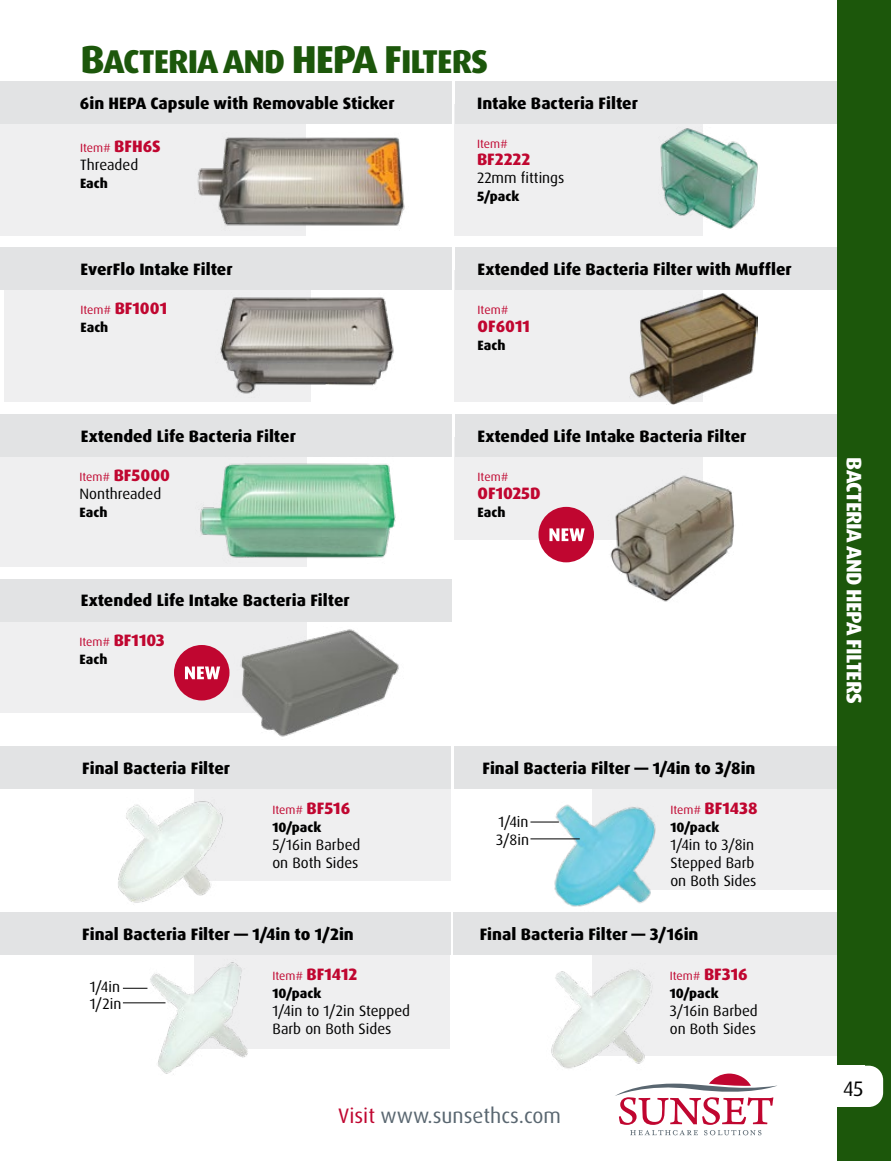
<style>
.page{position:relative;width:891px;height:1161px;background:#fff}
.page>*{position:absolute;margin:0;border:0;box-sizing:border-box;transform-origin:0 0}
.t1{font:800 33px "Dax OT";letter-spacing:-.03em;color:#1c570b}
.t2{font:21px "Dax OT";color:#596670}
.t3{font:800 21px "Dax OT";letter-spacing:-.03em;color:#fff}
.t4{font:21px "Dax OT";color:#000}
.t5{font:800 16.5px "Dax OT";color:#000}
.t6{font:800 16.5px "Dax OT";color:#c00630}
.t7{font:15px/18px "Dax OT";color:#000}
.t8{font:800 13.5px "Dax OT";color:#000}
.t9{font:12px "Dax OT";color:#c00630}
.s1{font-size:39px}
.s2{font-weight:800;font-size:16.5px}
.s3{font-weight:400;font-size:12px}
.s4{color:#c00630}
</style>
<div class="page">
<svg style="left:615px;top:1074px;width:162px;height:61px"></svg>
<div style="left:0;top:104px;width:306px;height:131px;background:#efeff0"></div>
<div style="left:0;top:437px;width:306px;height:130px;background:#efeff0"></div>
<div style="left:0;top:602px;width:306px;height:110px;background:#efeff0"></div>
<div style="left:4px;top:271px;width:306px;height:131px;background:#efeff0"></div>
<div style="left:455px;top:104px;width:248px;height:131px;background:#efeff0"></div>
<div style="left:455px;top:270px;width:248px;height:132px;background:#efeff0"></div>
<div style="left:455px;top:437px;width:248px;height:103px;background:#efeff0"></div>
<div style="left:455px;top:81px;width:390px;height:43px;background:#e2e3e4"></div>
<div style="left:455px;top:247px;width:390px;height:43px;background:#e2e3e4"></div>
<div style="left:455px;top:414px;width:390px;height:43px;background:#e2e3e4"></div>
<div style="left:0;top:81px;width:452px;height:43px;background:#e2e3e4"></div>
<div style="left:0;top:414px;width:452px;height:43px;background:#e2e3e4"></div>
<div style="left:0;top:579px;width:452px;height:43px;background:#e2e3e4"></div>
<div style="left:0;top:247px;width:452px;height:43px;background:#e2e3e4"></div>
<img style="left:197px;top:137px;width:208px;height:89px">
<img style="left:200px;top:457px;width:196px;height:107px">
<img style="left:234px;top:626px;width:165px;height:111px">
<img style="left:660px;top:128px;width:98px;height:101px">
<img style="left:220px;top:292px;width:174px;height:105px">
<img style="left:629px;top:293px;width:129px;height:112px">
<div style="left:593px;top:770px;width:258px;height:120px;background:#efeff0"></div>
<div style="left:194px;top:770px;width:257px;height:111px;background:#efeff0"></div>
<div style="left:593px;top:936px;width:283px;height:120px;background:#efeff0"></div>
<div style="left:194px;top:936px;width:256px;height:112px;background:#efeff0"></div>
<div style="left:454px;top:746px;width:397px;height:43px;background:#e2e3e4"></div>
<div style="left:0;top:746px;width:451px;height:43px;background:#e2e3e4"></div>
<div style="left:454px;top:912px;width:422px;height:43px;background:#e2e3e4"></div>
<div style="left:0;top:913px;width:450px;height:42px;background:#e2e3e4"></div>
<img style="left:541px;top:792px;width:115px;height:115px">
<img style="left:109px;top:801px;width:123px;height:112px">
<img style="left:551px;top:963px;width:108px;height:112px">
<img style="left:140px;top:962px;width:119px;height:113px">
<svg style="left:530px;top:822px;width:29px;height:1px"></svg>
<svg style="left:123px;top:988px;width:24px;height:1px"></svg>
<hr style="left:530px;top:839px;width:50px;height:1px;background:#000">
<hr style="left:123px;top:1003px;width:43px;height:1px;background:#000">
<div style="left:837px;top:0;width:54px;height:1161px;background:#1c570b"></div>
<div style="left:838px;top:1066px;width:45px;height:41px;background:#fff;border-radius:14px"></div>
<div style="left:836px;top:1066px;width:29px;height:41px;background:#fff"></div>
<img style="left:610px;top:475px;width:125px;height:127px">
<div style="left:539px;top:507px;width:55px;height:55px;background:#c00630;border-radius:50%"></div>
<svg style="left:549px;top:528px;width:36px;height:13px"></svg>
<div style="left:174px;top:645px;width:56px;height:55px;background:#c00630;border-radius:50%"></div>
<svg style="left:185px;top:667px;width:35px;height:12px"></svg>
<h1 class="t1" style="left:80px;top:40px;width:409px"><span class="s1">B</span>ACTERIA AND <span class="s1">HEPA F</span>ILTERS</h1>
<p class="t5" style="left:80px;top:92px;width:316px">6in HEPA Capsule with Removable Sticker</p>
<p class="t5" style="left:477px;top:93px;width:162px">Intake Bacteria Filter</p>
<p class="t9" style="left:80px;top:140px;width:82px">Item# <span class="s2">BFH6S</span></p>
<p class="t7" style="left:80px;top:156px;width:60px">Threaded</p>
<p class="t8" style="left:80px;top:174px;width:29px">Each</p>
<p class="t9" style="left:477px;top:137px;width:32px">Item#</p>
<p class="t6" style="left:477px;top:149px;width:55px">BF2222</p>
<p class="t7" style="left:477px;top:169px;width:89px">22mm fittings</p>
<p class="t8" style="left:477px;top:188px;width:44px">5/pack</p>
<p class="t5" style="left:80px;top:259px;width:154px">EverFlo Intake Filter</p>
<p class="t5" style="left:478px;top:259px;width:316px">Extended Life Bacteria Filter with Muffler</p>
<p class="t6" style="left:80px;top:298px;width:88px"><span class="s3">Item#</span> BF1001</p>
<p class="t8" style="left:80px;top:319px;width:29px">Each</p>
<p class="t9" style="left:478px;top:303px;width:32px">Item#</p>
<p class="t6" style="left:478px;top:316px;width:54px">OF6011</p>
<p class="t8" style="left:478px;top:337px;width:29px">Each</p>
<p class="t5" style="left:81px;top:426px;width:216px">Extended Life Bacteria Filter</p>
<p class="t5" style="left:478px;top:426px;width:270px">Extended Life Intake Bacteria Filter</p>
<p class="t6" style="left:79px;top:465px;width:92px"><span class="s3">Item#</span> BF5000</p>
<p class="t7" style="left:79px;top:485px;width:83px">Nonthreaded</p>
<p class="t8" style="left:79px;top:504px;width:29px">Each</p>
<p class="t9" style="left:478px;top:470px;width:32px">Item#</p>
<p class="t6" style="left:478px;top:483px;width:65px">OF1025D</p>
<p class="t8" style="left:478px;top:504px;width:29px">Each</p>
<p class="t5" style="left:81px;top:590px;width:270px">Extended Life Intake Bacteria Filter</p>
<p class="t6" style="left:79px;top:629px;width:87px"><span class="s3">Item#</span> BF1103</p>
<p class="t8" style="left:79px;top:650px;width:29px">Each</p>
<p class="t5" style="left:82px;top:757px;width:150px">Final Bacteria Filter</p>
<p class="t5" style="left:482px;top:757px;width:275px">Final Bacteria Filter — 1/4in to 3/8in</p>
<p class="t9" style="left:272px;top:802px;width:79px">Item# <span class="s2">BF516</span></p>
<p class="t8" style="left:272px;top:818px;width:51px">10/pack</p>
<p class="t7" style="left:272px;top:836px;width:90px">5/16in Barbed on Both Sides</p>
<p class="t7" style="left:498px;top:813px;width:32px">1/4in</p>
<p class="t7" style="left:496px;top:830px;width:34px">3/8in</p>
<p class="t6" style="left:670px;top:797px;width:89px"><span class="s3">Item#</span> BF1438</p>
<p class="t8" style="left:670px;top:818px;width:51px">10/pack</p>
<p class="t7" style="left:670px;top:836px;width:88px">1/4in to 3/8in<br>Stepped Barb on Both Sides</p>
<p class="t5" style="left:82px;top:924px;width:273px">Final Bacteria Filter — 1/4in to 1/2in</p>
<p class="t5" style="left:480px;top:923px;width:220px">Final Bacteria Filter — 3/16in</p>
<p class="t7" style="left:90px;top:978px;width:32px">1/4in</p>
<p class="t7" style="left:90px;top:995px;width:33px">1/2in</p>
<p class="t6" style="left:272px;top:964px;width:86px"><span class="s3">Item#</span> BF1412</p>
<p class="t8" style="left:272px;top:985px;width:51px">10/pack</p>
<p class="t7" style="left:272px;top:1002px;width:139px">1/4in to 1/2in Stepped<br>Barb on Both Sides</p>
<p class="t2" style="left:338px;top:1103px;width:224px"><span class="s4">Visit</span> www.sunsethcs.com</p>
<p class="t9" style="left:670px;top:968px;width:79px">Item# <span class="s2">BF316</span></p>
<p class="t8" style="left:670px;top:984px;width:51px">10/pack</p>
<p class="t7" style="left:670px;top:1001px;width:90px">3/16in Barbed on Both Sides</p>
<p class="t3" style="left:868px;top:457px;width:248px;rotate:90deg">BACTERIA AND HEPA FILTERS</p>
<p class="t4" style="left:843px;top:1076px;width:22px">45</p>
</div>
